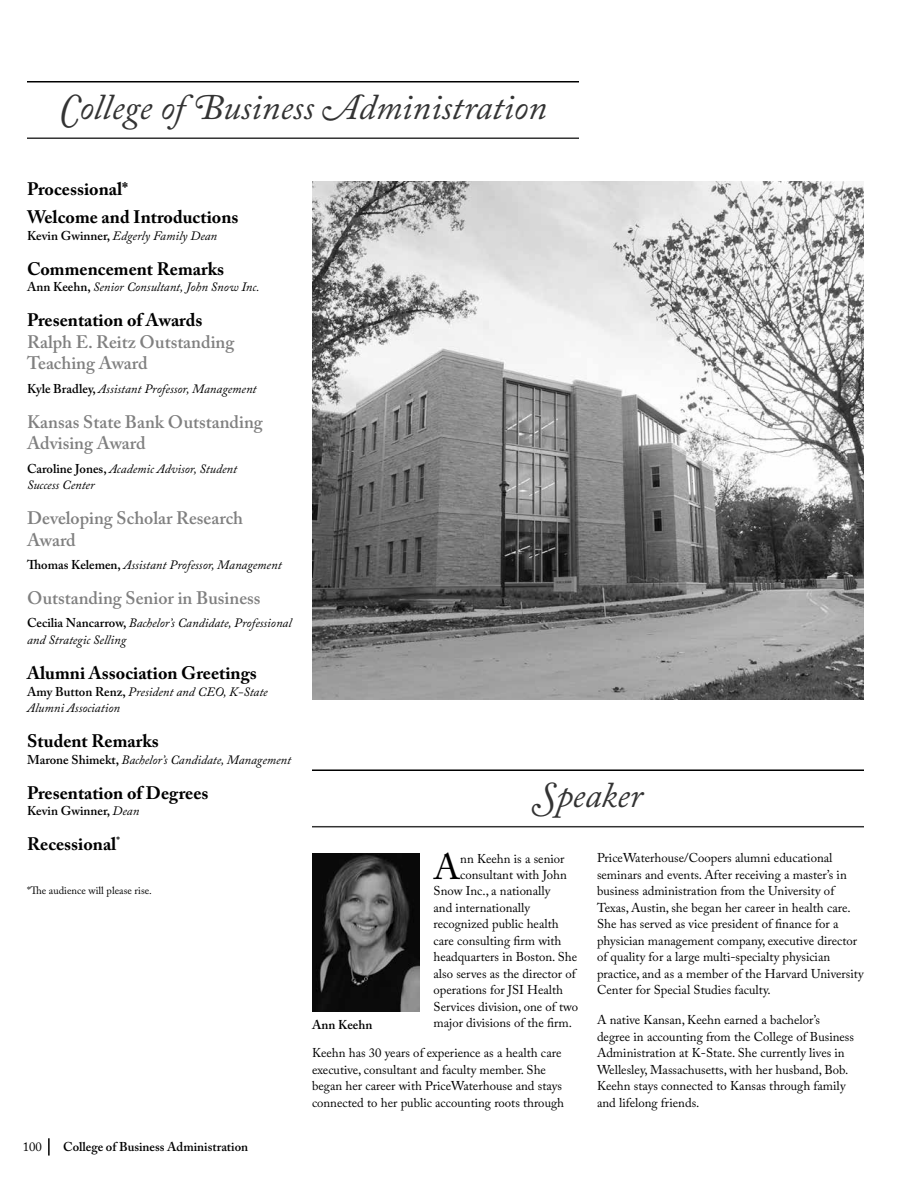
<style>
.page{position:relative;width:918px;height:1188px;background:#fff}
.page>*{position:absolute;margin:0;border:0;box-sizing:border-box;transform-origin:0 0}
.t1{font:italic 36px "Adobe Caslon Pro";color:#333}
.t2{font:36px "Adobe Caslon Pro";color:#000}
.t3{font:700 18px/28.3px "Adobe Caslon Pro";color:#000}
.t4{font:600 18px/21.6px "Adobe Caslon Pro";color:#808080}
.t5{font:12.75px/16.5px "Adobe Caslon Pro";color:#000}
.t6{font:italic 12.75px/16.5px "Adobe Caslon Pro";color:#000}
.t7{font:600 12.75px "Adobe Caslon Pro";color:#000}
.t8{font:10.5px "Adobe Caslon Pro";color:#000}
.s1{font-weight:600;font-style:normal}
.s2{font-weight:400;font-style:italic}
</style>
<div class="page">
<img style="left:312px;top:854px;width:108px;height:157px">
<img style="left:312px;top:181px;width:552px;height:519px">
<svg style="left:48px;top:1138px;width:2px;height:18px"></svg>
<hr style="left:27px;top:81px;width:552px;height:1px;background:#000">
<hr style="left:27px;top:137px;width:552px;height:2px;background:#333">
<hr style="left:312px;top:769px;width:552px;height:2px;background:#000">
<hr style="left:312px;top:826px;width:552px;height:1px;background:#333">
<h1 class="t1" style="left:59px;top:85px;width:489px">College of Business Administration</h1>
<h2 class="t3" style="left:27px;top:174px;width:213px">Processional*<br>Welcome and Introductions</h2>
<p class="t6" style="left:27px;top:227px;width:192px"><span class="s1">Kevin Gwinner,</span> Edgerly Family Dean</p>
<h2 class="t3" style="left:27px;top:254px;width:199px">Commencement Remarks</h2>
<p class="t6" style="left:27px;top:278px;width:234px"><span class="s1">Ann Keehn,</span> Senior Consultant, John Snow Inc.</p>
<h2 class="t3" style="left:27px;top:306px;width:177px">Presentation of Awards</h2>
<h2 class="t4" style="left:27px;top:331px;width:209px">Ralph E. Reitz Outstanding<br>Teaching Award</h2>
<p class="t6" style="left:27px;top:380px;width:231px"><span class="s1">Kyle Bradley,</span> Assistant Professor, Management</p>
<h2 class="t4" style="left:27px;top:411px;width:237px">Kansas State Bank Outstanding<br>Advising Award</h2>
<p class="t6" style="left:27px;top:460px;width:212px"><span class="s1">Caroline Jones,</span> Academic Advisor, Student<br>Success Center</p>
<h2 class="t4" style="left:27px;top:507px;width:218px">Developing Scholar Research<br>Award</h2>
<p class="t6" style="left:27px;top:556px;width:256px"><span class="s1">Thomas Kelemen,</span> Assistant Professor, Management</p>
<h2 class="t4" style="left:27px;top:587px;width:235px">Outstanding Senior in Business</h2>
<p class="t6" style="left:27px;top:615px;width:266px"><span class="s1">Cecilia Nancarrow,</span> Bachelor’s Candidate, Professional and Strategic Selling</p>
<h2 class="t3" style="left:27px;top:659px;width:231px">Alumni Association Greetings</h2>
<p class="t6" style="left:27px;top:683px;width:242px"><span class="s1">Amy Button Renz,</span> President and CEO, K-State<br>Alumni Association</p>
<h2 class="t3" style="left:27px;top:727px;width:133px">Student Remarks</h2>
<p class="t6" style="left:27px;top:751px;width:266px"><span class="s1">Marone Shimekt,</span> Bachelor’s Candidate, Management</p>
<h2 class="t3" style="left:27px;top:778px;width:183px">Presentation of Degrees</h2>
<p class="t7" style="left:27px;top:803px;width:114px">Kevin Gwinner, <span class="s2">Dean</span></p>
<h2 class="t3" style="left:27px;top:830px;width:94px">Recessional<sup>*</sup></h2>
<p class="t8" style="left:27px;top:884px;width:126px">*The audience will please rise.</p>
<p class="t5" style="left:23px;top:1138px;width:21px">100</p>
<p class="t7" style="left:63px;top:1139px;width:187px">College of Business Administration</p>
<h1 class="t1" style="left:533px;top:774px;width:111px">Speaker</h1>
<h1 class="t2" style="left:434px;top:846px;width:28px">A</h1>
<p class="t5" style="left:460px;top:850px;width:106px">nn Keehn is a senior</p>
<p class="t5" style="left:460px;top:866px;width:108px">consultant with John</p>
<p class="t5" style="left:433px;top:883px;width:119px">Snow Inc., a nationally</p>
<p class="t5" style="left:433px;top:899px;width:98px">and internationally</p>
<p class="t5" style="left:433px;top:916px;width:127px">recognized public health</p>
<p class="t5" style="left:433px;top:932px;width:129px">care consulting firm with</p>
<p class="t5" style="left:433px;top:949px;width:145px">headquarters in Boston. She</p>
<p class="t5" style="left:433px;top:965px;width:144px">also serves as the director of</p>
<p class="t5" style="left:433px;top:982px;width:131px">operations for JSI Health</p>
<p class="t5" style="left:433px;top:998px;width:146px">Services division, one of two</p>
<p class="t5" style="left:433px;top:1015px;width:140px">major divisions of the firm.</p>
<p class="t5" style="left:312px;top:1045px;width:254px">Keehn has 30 years of experience as a health care executive, consultant and faculty member. She began her career with PriceWaterhouse and stays connected to her public accounting roots through</p>
<p class="t7" style="left:312px;top:1017px;width:62px">Ann Keehn</p>
<p class="t5" style="left:597px;top:850px;width:268px">PriceWaterhouse/Coopers alumni educational seminars and events. After receiving a master’s in business administration from the University of Texas, Austin, she began her career in health care.<br>She has served as vice president of finance for a physician management company, executive director of quality for a large multi-specialty physician practice, and as a member of the Harvard University Center for Special Studies faculty.</p>
<p class="t5" style="left:597px;top:1012px;width:259px">A native Kansan, Keehn earned a bachelor’s degree in accounting from the College of Business Administration at K-State. She currently lives in Wellesley, Massachusetts, with her husband, Bob.<br>Keehn stays connected to Kansas through family and lifelong friends.</p>
</div>
